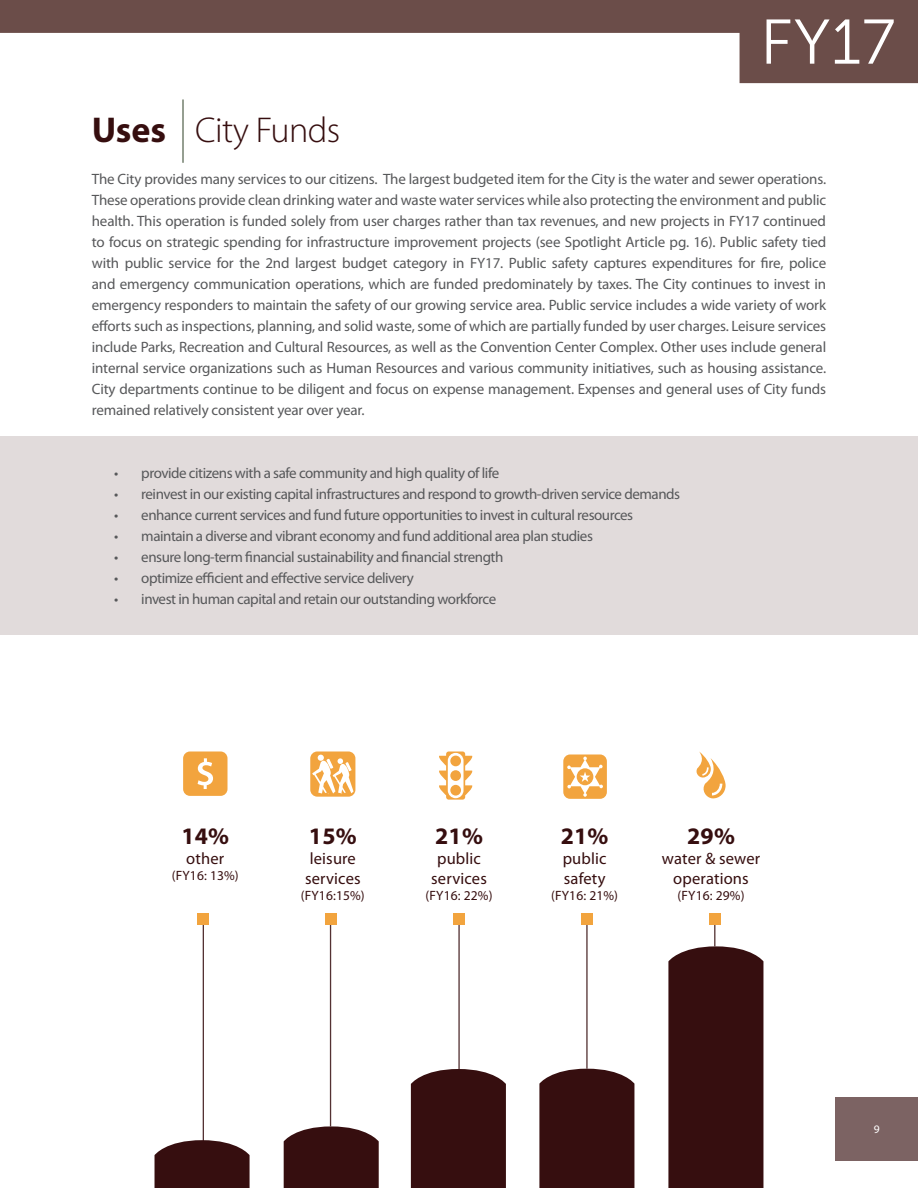
<style>
.page{position:relative;width:918px;height:1188px;background:#fff}
.page>*{position:absolute;margin:0;border:0;box-sizing:border-box;transform-origin:0 0}
.t1{font:300 36px "Myriad Pro";letter-spacing:-.015em;color:#360e0f}
.t2{font:700 23.7px "Myriad Pro";letter-spacing:.01em;color:#360e0f}
.t3{font:16.5px/19.8px "Myriad Pro";letter-spacing:.01em;color:#360e0f;text-align:center}
.t4{font:15px/21px "Myriad Pro";letter-spacing:-.03em;color:#57585a;text-align:justify}
.t5{font:13.5px "Myriad Pro";letter-spacing:.01em;color:#360e0f}
.t6{font:11.55px "Myriad Pro";color:#fff}
.s1{font-weight:700}
</style>
<div class="page">
<div style="left:0;top:436px;width:918px;height:199px;background:#e1dbdb"></div>
<hr style="left:183px;top:99px;width:1px;height:64px;background:#2e4026">
<div style="left:709px;top:913px;width:12px;height:11px;background:#f2a43e"></div>
<svg style="left:668px;top:924px;width:95px;height:264px;background:#4a2627"></svg>
<div style="left:539px;top:1069px;width:95px;height:119px;background:#360e0f"></div>
<div style="left:411px;top:1069px;width:95px;height:119px;background:#360e0f"></div>
<svg style="left:284px;top:1126px;width:95px;height:62px;background:#452021"></svg>
<svg style="left:155px;top:1140px;width:95px;height:48px;background:#482425"></svg>
<hr style="left:330px;top:917px;width:1px;height:209px;background:#360e0f">
<hr style="left:458px;top:919px;width:2px;height:150px;background:#360e0f">
<hr style="left:586px;top:919px;width:2px;height:150px;background:#360e0f">
<hr style="left:203px;top:924px;width:1px;height:233px;background:#360e0f">
<div style="left:198px;top:913px;width:11px;height:11px;background:#f2a43e"></div>
<div style="left:326px;top:913px;width:11px;height:11px;background:#f2a43e"></div>
<div style="left:453px;top:913px;width:12px;height:11px;background:#f2a43e"></div>
<div style="left:581px;top:913px;width:12px;height:11px;background:#f2a43e"></div>
<svg style="left:183px;top:752px;width:45px;height:44px;background:#f3b058"></svg>
<svg style="left:696px;top:752px;width:30px;height:47px"></svg>
<svg style="left:439px;top:752px;width:34px;height:48px"></svg>
<div style="left:450px;top:756px;width:11px;height:10px;background:#f2a43e;border-radius:50%"></div>
<div style="left:450px;top:785px;width:11px;height:11px;background:#f2a43e;border-radius:50%"></div>
<div style="left:450px;top:770px;width:11px;height:11px;background:#f2a43e;border-radius:50%"></div>
<svg style="left:563px;top:754px;width:44px;height:45px"></svg>
<svg style="left:310px;top:752px;width:45px;height:45px"></svg>
<div style="left:835px;top:1097px;width:83px;height:64px;background:#7c6363"></div>
<svg style="left:0;top:0;width:918px;height:83px"></svg>
<svg style="left:767px;top:19px;width:127px;height:45px"></svg>
<p class="t1" style="left:92px;top:110px;width:250px"><span class="s1">Uses</span> City Funds</p>
<p class="t4" style="left:92px;top:169px;width:736px">The City provides many services to our citizens. The largest budgeted item for the City is the water and sewer operations.<br>These operations provide clean drinking water and waste water services while also protecting the environment and public health. This operation is funded solely from user charges rather than tax revenues, and new projects in FY17 continued to focus on strategic spending for infrastructure improvement projects (see Spotlight Article pg. 16). Public safety tied with public service for the 2nd largest budget category in FY17. Public safety captures expenditures for fire, police and emergency communication operations, which are funded predominately by taxes. The City continues to invest in emergency responders to maintain the safety of our growing service area. Public service includes a wide variety of work efforts such as inspections, planning, and solid waste, some of which are partially funded by user charges. Leisure services include Parks, Recreation and Cultural Resources, as well as the Convention Center Complex. Other uses include general internal service organizations such as Human Resources and various community initiatives, such as housing assistance.<br>City departments continue to be diligent and focus on expense management. Expenses and general uses of City funds remained relatively consistent year over year.</p>
<p class="t4" style="left:114px;top:463px;width:386px">• provide citizens with a safe community and high quality of life</p>
<p class="t4" style="left:114px;top:484px;width:567px">• reinvest in our existing capital infrastructures and respond to growth-driven service demands</p>
<p class="t4" style="left:114px;top:505px;width:520px">• enhance current services and fund future opportunities to invest in cultural resources</p>
<p class="t4" style="left:114px;top:526px;width:480px">• maintain a diverse and vibrant economy and fund additional area plan studies</p>
<p class="t4" style="left:114px;top:547px;width:391px">• ensure long-term financial sustainability and financial strength</p>
<p class="t4" style="left:114px;top:568px;width:301px">• optimize efficient and effective service delivery</p>
<p class="t4" style="left:114px;top:589px;width:384px">• invest in human capital and retain our outstanding workforce</p>
<p class="t2" style="left:181px;top:823px;width:49px">14%</p>
<p class="t3" style="left:186px;top:849px;width:39px">other</p>
<p class="t5" style="left:172px;top:868px;width:68px">(FY16: 13%)</p>
<p class="t2" style="left:309px;top:823px;width:49px">15%</p>
<p class="t3" style="left:310px;top:849px;width:48px">leisure</p>
<p class="t3" style="left:305px;top:868px;width:57px">services</p>
<p class="t5" style="left:301px;top:888px;width:65px">(FY16:15%)</p>
<p class="t2" style="left:435px;top:823px;width:49px">21%</p>
<p class="t3" style="left:437px;top:849px;width:45px">public</p>
<p class="t3" style="left:431px;top:868px;width:57px">services</p>
<p class="t5" style="left:426px;top:888px;width:68px">(FY16: 22%)</p>
<p class="t2" style="left:561px;top:823px;width:49px">21%</p>
<p class="t3" style="left:563px;top:849px;width:45px">public</p>
<p class="t3" style="left:564px;top:868px;width:43px">safety</p>
<p class="t5" style="left:551px;top:888px;width:68px">(FY16: 21%)</p>
<p class="t2" style="left:687px;top:823px;width:49px">29%</p>
<p class="t3" style="left:662px;top:849px;width:100px">water &amp; sewer operations</p>
<p class="t5" style="left:678px;top:888px;width:68px">(FY16: 29%)</p>
<p class="t6" style="left:874px;top:1123px;width:7px">9</p>
</div>
